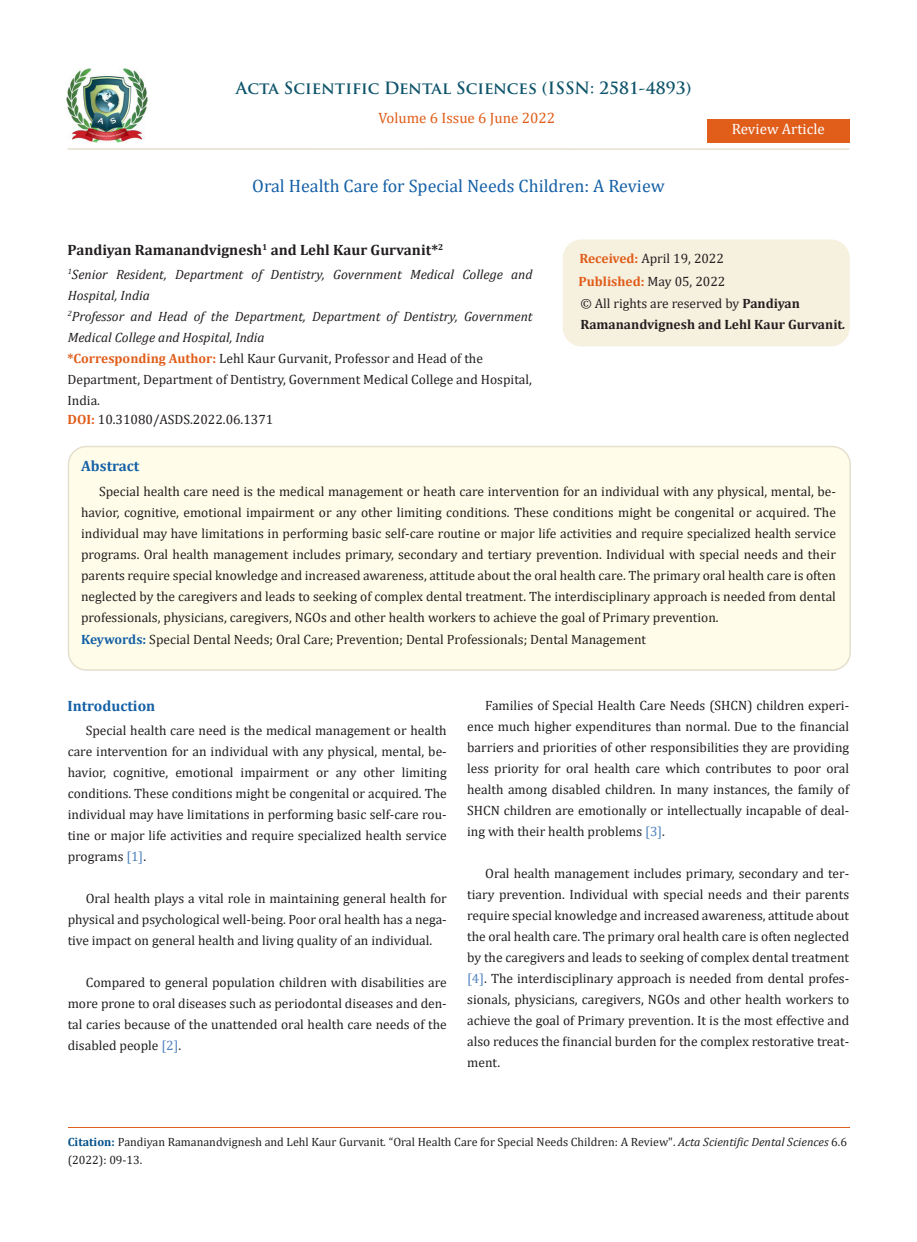
<style>
.page{position:relative;width:917px;height:1242px;background:#fff}
.page>*{position:absolute;margin:0;border:0;box-sizing:border-box;transform-origin:0 0}
.t1{font:18px "Cambria";color:#1560a6}
.t2{font:700 16.5px "Trajan Pro";color:#0e546a}
.t3{font:700 15px "Cambria";color:#231f20}
.t4{font:15px "Cambria";color:#e05d1a}
.t5{font:700 15px "Cambria";color:#1560a6}
.t6{font:15px "Cambria";color:#fff}
.t7{font:13.5px/21px "Cambria";color:#231f20;text-align:justify}
.t8{font:italic 13.5px/21px "Cambria";color:#231f20}
.t9{font:700 13.5px/21px "Cambria";color:#231f20}
.t10{font:700 13.5px "Cambria";color:#e05d1a}
.t11{font:12px/18px "Cambria";color:#231f20}
.s1{font-weight:700;color:#e05d1a}
.s2{font-weight:400;color:#231f20}
.s3{font-weight:400}
.s4{font-style:italic}
.s5{font-weight:700;color:#1560a6}
.s6{color:#4f81bd}
.s7{font-weight:700;color:#035089}
</style>
<div class="page">
<img style="left:67px;top:68px;width:80px;height:74px">
<div style="left:707px;top:119px;width:142px;height:23px;background:#e05d1a"></div>
<div style="left:563px;top:240px;width:285px;height:106px;background:#f6f0df;border-radius:18px"></div>
<div style="left:562px;top:239px;width:287px;height:107px;border:2px solid #f6f0df;border-radius:18px"></div>
<div style="left:68px;top:447px;width:782px;height:223px;background:#fffde9;border-radius:18px"></div>
<div style="left:68px;top:446px;width:782px;height:225px;border:2px solid #e5dfce;border-radius:18px"></div>
<hr style="left:67px;top:148px;width:782px;height:2px;background:#e5dfce">
<hr style="left:68px;top:1128px;width:781px;height:1px;background:#e05d1a">
<p class="t2" style="left:236px;top:77px;width:457px">Acta Scientific Dental Sciences (ISSN: 2581-4893)</p>
<p class="t4" style="left:378px;top:109px;width:178px">Volume 6 Issue 6 June 2022</p>
<p class="t1" style="left:252px;top:175px;width:414px">Oral Health Care for Special Needs Children: A Review</p>
<p class="t6" style="left:731px;top:120px;width:94px">Review Article</p>
<p class="t3" style="left:67px;top:239px;width:377px">Pandiyan Ramanandvignesh<sup>1</sup> and Lehl Kaur Gurvanit*<sup>2</sup></p>
<p class="t8" style="left:68px;top:263px;width:466px"><sup>1</sup>Senior Resident, Department of Dentistry, Government Medical College and<br>Hospital, India</p>
<p class="t8" style="left:68px;top:305px;width:466px"><sup>2</sup>Professor and Head of the Department, Department of Dentistry, Government<br>Medical College and Hospital, India</p>
<p class="t7" style="left:67px;top:348px;width:466px;text-align:left"><span class="s1">*Corresponding Author:</span> Lehl Kaur Gurvanit, Professor and Head of the<br>Department, Department of Dentistry, Government Medical College and Hospital,<br>India.</p>
<p class="t7" style="left:67px;top:409px;width:207px"><span class="s1">DOI:</span> 10.31080/ASDS.2022.06.1371</p>
<p class="t5" style="left:81px;top:456px;width:60px">Abstract</p>
<p class="t7" style="left:579px;top:248px;width:146px"><span class="s1">Received:</span> April 19, 2022</p>
<p class="t10" style="left:578px;top:272px;width:148px">Published: <span class="s2">May 05, 2022</span></p>
<p class="t9" style="left:580px;top:292px;width:267px"><span class="s3">© All rights are reserved by</span> Pandiyan<br>Ramanandvignesh and Lehl Kaur Gurvanit<span class="s4">.</span></p>
<p class="t7" style="left:81px;top:481px;width:756px;text-indent:18px">Special health care need is the medical management or heath care intervention for an individual with any physical, mental, be&shy;havior, cognitive, emotional impairment or any other limiting conditions. These conditions might be congenital or acquired. The individual may have limitations in performing basic self-care routine or major life activities and require specialized health service programs. Oral health management includes primary, secondary and tertiary prevention. Individual with special needs and their parents require special knowledge and increased awareness, attitude about the oral health care. The primary oral health care is often neglected by the caregivers and leads to seeking of complex dental treatment. The interdisciplinary approach is needed from dental professionals, physicians, caregivers, NGOs and other health workers to achieve the goal of Primary prevention.</p>
<p class="t7" style="left:81px;top:628px;width:566px"><span class="s5">Keywords:</span> Special Dental Needs; Oral Care; Prevention; Dental Professionals; Dental Management</p>
<p class="t5" style="left:67px;top:695px;width:89px">Introduction</p>
<p class="t7" style="left:68px;top:720px;width:380px;text-indent:18px">Special health care need is the medical management or health care intervention for an individual with any physical, mental, be&shy;havior, cognitive, emotional impairment or any other limiting conditions. These conditions might be congenital or acquired. The individual may have limitations in performing basic self-care rou&shy;tine or major life activities and require specialized health service programs <span class="s6">[1]</span>.</p>
<p class="t7" style="left:68px;top:888px;width:380px;text-indent:18px">Oral health plays a vital role in maintaining general health for physical and psychological well-being. Poor oral health has a nega&shy;tive impact on general health and living quality of an individual.</p>
<p class="t7" style="left:68px;top:972px;width:380px;text-indent:18px">Compared to general population children with disabilities are more prone to oral diseases such as periodontal diseases and den&shy;tal caries because of the unattended oral health care needs of the disabled people <span class="s6">[2]</span>.</p>
<p class="t7" style="left:467px;top:695px;width:383px;text-indent:18px">Families of Special Health Care Needs (SHCN) children experi&shy;ence much higher expenditures than normal. Due to the financial barriers and priorities of other responsibilities they are providing less priority for oral health care which contributes to poor oral health among disabled children. In many instances, the family of SHCN children are emotionally or intellectually incapable of deal&shy;ing with their health problems <span class="s6">[3]</span>.</p>
<p class="t7" style="left:467px;top:863px;width:383px;text-indent:18px">Oral health management includes primary, secondary and ter&shy;tiary prevention. Individual with special needs and their parents require special knowledge and increased awareness, attitude about the oral health care. The primary oral health care is often neglected by the caregivers and leads to seeking of complex dental treatment <span class="s6">[4]</span>. The interdisciplinary approach is needed from dental profes&shy;sionals, physicians, caregivers, NGOs and other health workers to achieve the goal of Primary prevention. It is the most effective and also reduces the financial burden for the complex restorative treat&shy;ment.</p>
<p class="t11" style="left:68px;top:1133px;width:780px"><span class="s7">Citation:</span> Pandiyan Ramanandvignesh and Lehl Kaur Gurvanit<span class="s4">.</span> “Oral Health Care for Special Needs Children: A Review". <span class="s4">Acta Scientific Dental Sciences</span> 6.6 (2022): 09-13.</p>
</div>
